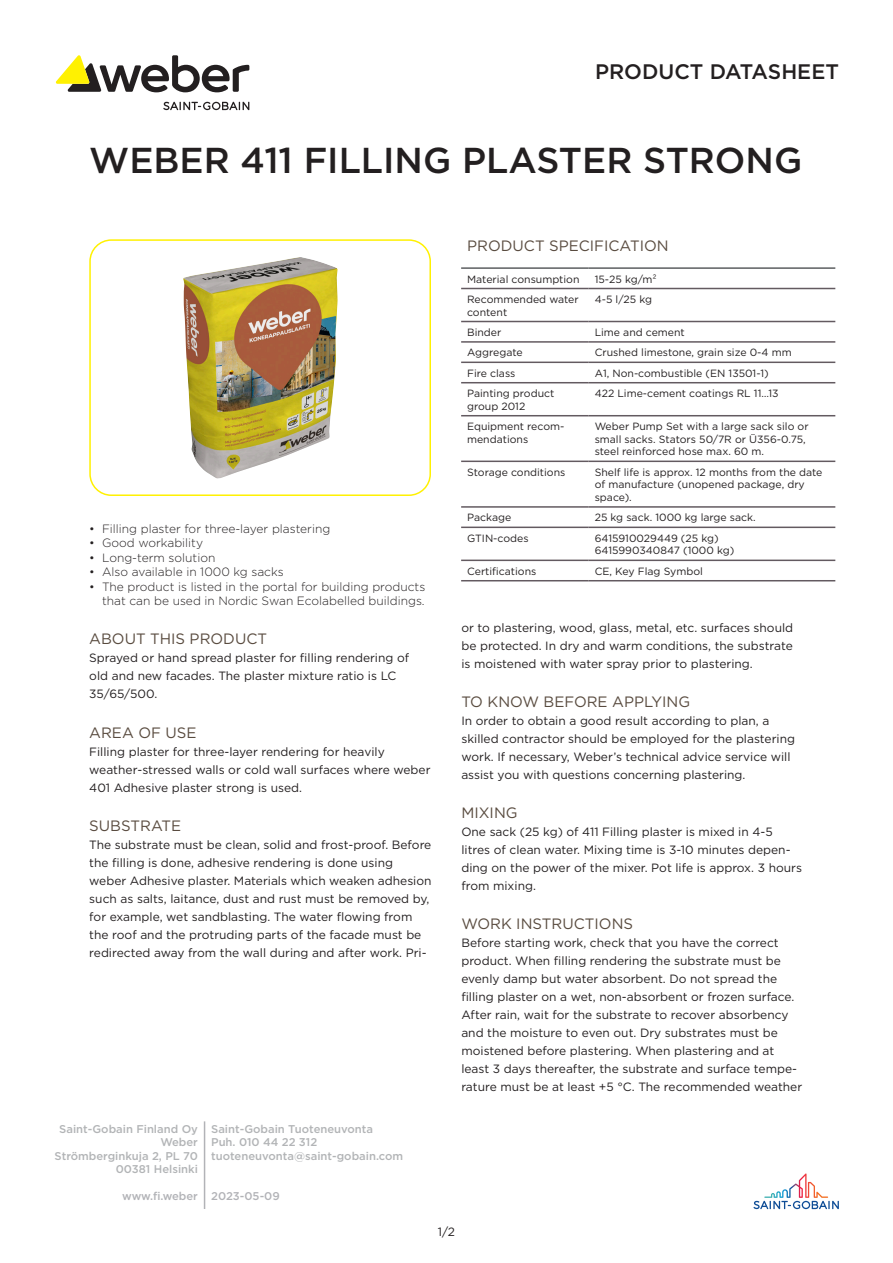
<style>
.page{position:relative;width:893px;height:1263px;background:#fff}
.page>*{position:absolute;margin:0;border:0;box-sizing:border-box;transform-origin:0 0}
.Header_Name{font:500 36px "Gotham";color:#231f20}
.t1{font:500 21px "Gotham";color:#231f20}
.Longname{font:15px "Gotham";color:#594b3f}
.header_1{font:15px "Gotham";color:#594b3f}
.Shortname{font:12px/18px "Gotham";color:#231f20}
.t2{font:300 12px/14.4px "Gotham";color:#231f20;text-align:right}
.t3{font:500 11.25px/13.5px "Gotham";color:#b2b4b6}
.t4{font:500 11.25px "Gotham";color:#b2b3b7}
.column_2{font:10.5px/12.6px "Gotham";color:#231f20}
.column_1{font:10.5px/12.6px "Gotham";color:#231f20}
</style>
<div class="page">
<svg style="left:753px;top:1173px;width:86px;height:36px"></svg>
<svg style="left:163px;top:102px;width:86px;height:8px"></svg>
<svg style="left:55px;top:55px;width:194px;height:37px"></svg>
<hr style="left:204px;top:1121px;width:1px;height:88px;background:#b2b3b7">
<div style="left:89px;top:239px;width:342px;height:257px;border:2px solid #fff101;border-radius:21px"></div>
<hr style="left:461px;top:267px;width:128px;height:2px;background:#5c5f61">
<hr style="left:589px;top:267px;width:246px;height:2px;background:#5c5f61">
<hr style="left:461px;top:288px;width:128px;height:1px;background:#635a60">
<hr style="left:589px;top:288px;width:246px;height:1px;background:#635a60">
<hr style="left:461px;top:321px;width:128px;height:1px;background:#635a60">
<hr style="left:589px;top:321px;width:246px;height:1px;background:#635a60">
<hr style="left:461px;top:341px;width:128px;height:2px;background:#635a60">
<hr style="left:589px;top:341px;width:246px;height:2px;background:#635a60">
<hr style="left:461px;top:362px;width:128px;height:1px;background:#635a60">
<hr style="left:589px;top:362px;width:246px;height:1px;background:#635a60">
<hr style="left:461px;top:382px;width:128px;height:1px;background:#635a60">
<hr style="left:589px;top:382px;width:246px;height:1px;background:#635a60">
<hr style="left:461px;top:415px;width:128px;height:1px;background:#635a60">
<hr style="left:589px;top:415px;width:246px;height:1px;background:#635a60">
<hr style="left:461px;top:461px;width:128px;height:1px;background:#635a60">
<hr style="left:589px;top:461px;width:246px;height:1px;background:#635a60">
<hr style="left:461px;top:506px;width:128px;height:2px;background:#635a60">
<hr style="left:589px;top:506px;width:246px;height:2px;background:#635a60">
<hr style="left:461px;top:527px;width:128px;height:1px;background:#635a60">
<hr style="left:589px;top:527px;width:246px;height:1px;background:#635a60">
<hr style="left:461px;top:560px;width:128px;height:1px;background:#635a60">
<hr style="left:461px;top:580px;width:128px;height:1px;background:#635a60">
<hr style="left:589px;top:560px;width:246px;height:1px;background:#635a60">
<hr style="left:589px;top:580px;width:246px;height:1px;background:#635a60">
<img style="left:183px;top:257px;width:155px;height:221px">
<h2 class="t1" style="left:595px;top:58px;width:245px">PRODUCT DATASHEET</h2>
<p class="Header_Name" style="left:89px;top:137px;width:714px">WEBER 411 FILLING PLASTER STRONG</p>
<p class="t2" style="left:89px;top:521px;width:243px">• Filling plaster for three-layer plastering</p>
<p class="t2" style="left:89px;top:536px;width:115px">• Good workability</p>
<p class="t2" style="left:89px;top:550px;width:128px">• Long-term solution</p>
<p class="t2" style="left:89px;top:564px;width:196px">• Also available in 1000 kg sacks</p>
<p class="t2" style="left:89px;top:579px;width:338px">• The product is listed in the portal for building products that can be used in Nordic Swan Ecolabelled buildings.</p>
<p class="Longname" style="left:89px;top:629px;width:179px">ABOUT THIS PRODUCT</p>
<p class="Shortname" style="left:89px;top:649px;width:321px">Sprayed or hand spread plaster for filling rendering of old and new facades. The plaster mixture ratio is LC<br>35/65/500.</p>
<p class="Longname" style="left:89px;top:723px;width:109px">AREA OF USE</p>
<p class="Shortname" style="left:89px;top:742px;width:343px">Filling plaster for three-layer rendering for heavily weather-stressed walls or cold wall surfaces where weber<br>401 Adhesive plaster strong is used.</p>
<p class="Longname" style="left:89px;top:816px;width:93px">SUBSTRATE</p>
<p class="Shortname" style="left:89px;top:835px;width:344px">The substrate must be clean, solid and frost-proof. Before the filling is done, adhesive rendering is done using weber Adhesive plaster. Materials which weaken adhesion such as salts, laitance, dust and rust must be removed by, for example, wet sandblasting. The water flowing from the roof and the protruding parts of the facade must be redirected away from the wall during and after work. Pri-</p>
<p class="t3" style="left:55px;top:1122px;width:145px;text-align:right">Saint-Gobain Finland Oy<br>Weber<br>Strömberginkuja 2, PL 70<br>00381 Helsinki</p>
<p class="t4" style="left:122px;top:1189px;width:77px">www.fi.weber</p>
<p class="t3" style="left:211px;top:1122px;width:194px">Saint-Gobain Tuoteneuvonta<br>Puh. 010 44 22 312 tuoteneuvonta@saint-gobain.com</p>
<p class="t4" style="left:211px;top:1189px;width:70px">2023-05-09</p>
<p class="header_1" style="left:467px;top:236px;width:203px">PRODUCT SPECIFICATION</p>
<p class="column_1" style="left:467px;top:272px;width:114px">Material consumption</p>
<p class="column_2" style="left:595px;top:272px;width:63px">15-25 kg/m²</p>
<p class="column_1" style="left:467px;top:293px;width:113px">Recommended water content</p>
<p class="column_2" style="left:595px;top:293px;width:59px">4-5 l/25 kg</p>
<p class="column_1" style="left:467px;top:326px;width:36px">Binder</p>
<p class="column_2" style="left:595px;top:326px;width:92px">Lime and cement</p>
<p class="column_1" style="left:467px;top:346px;width:57px">Aggregate</p>
<p class="column_2" style="left:595px;top:346px;width:198px">Crushed limestone, grain size 0-4 mm</p>
<p class="column_1" style="left:467px;top:366px;width:50px">Fire class</p>
<p class="column_2" style="left:595px;top:366px;width:175px">A1, Non-combustible (EN 13501-1)</p>
<p class="column_1" style="left:467px;top:387px;width:89px">Painting product group 2012</p>
<p class="column_2" style="left:595px;top:387px;width:185px">422 Lime-cement coatings RL 11…13</p>
<p class="column_1" style="left:467px;top:420px;width:99px">Equipment recom&shy;mendations</p>
<p class="column_2" style="left:595px;top:420px;width:215px">Weber Pump Set with a large sack silo or small sacks. Stators 50/7R or Ü356-0.75, steel reinforced hose max. 60 m.</p>
<p class="column_1" style="left:467px;top:465px;width:100px">Storage conditions</p>
<p class="column_2" style="left:595px;top:465px;width:229px">Shelf life is approx. 12 months from the date of manufacture (unopened package, dry space).</p>
<p class="column_1" style="left:467px;top:511px;width:46px">Package</p>
<p class="column_2" style="left:595px;top:511px;width:163px">25 kg sack. 1000 kg large sack.</p>
<p class="column_1" style="left:467px;top:531px;width:63px">GTIN-codes</p>
<p class="column_2" style="left:595px;top:531px;width:141px">6415910029449 (25 kg)<br>6415990340847 (1000 kg)</p>
<p class="column_1" style="left:467px;top:564px;width:71px">Certifications</p>
<p class="column_2" style="left:595px;top:564px;width:110px">CE, Key Flag Symbol</p>
<p class="Shortname" style="left:461px;top:618px;width:333px;text-align:justify">or to plastering, wood, glass, metal, etc. surfaces should be protected. In dry and warm conditions, the substrate is moistened with water spray prior to plastering.</p>
<p class="Longname" style="left:461px;top:692px;width:230px">TO KNOW BEFORE APPLYING</p>
<p class="Shortname" style="left:461px;top:711px;width:335px">In order to obtain a good result according to plan, a skilled contractor should be employed for the plastering work. If necessary, Weber’s technical advice service will assist you with questions concerning plastering.</p>
<p class="Longname" style="left:461px;top:803px;width:58px">MIXING</p>
<p class="Shortname" style="left:461px;top:823px;width:342px">One sack (25 kg) of 411 Filling plaster is mixed in 4-5 litres of clean water. Mixing time is 3-10 minutes depen&shy;ding on the power of the mixer. Pot life is approx. 3 hours from mixing.</p>
<p class="Longname" style="left:461px;top:914px;width:173px">WORK INSTRUCTIONS</p>
<p class="Shortname" style="left:461px;top:934px;width:342px">Before starting work, check that you have the correct product. When filling rendering the substrate must be evenly damp but water absorbent. Do not spread the filling plaster on a wet, non-absorbent or frozen surface.<br>After rain, wait for the substrate to recover absorbency and the moisture to even out. Dry substrates must be moistened before plastering. When plastering and at least 3 days thereafter, the substrate and surface tempe&shy;rature must be at least +5 °C. The recommended weather</p>
<p class="Shortname" style="left:438px;top:1222px;width:19px">1/2</p>
</div>
